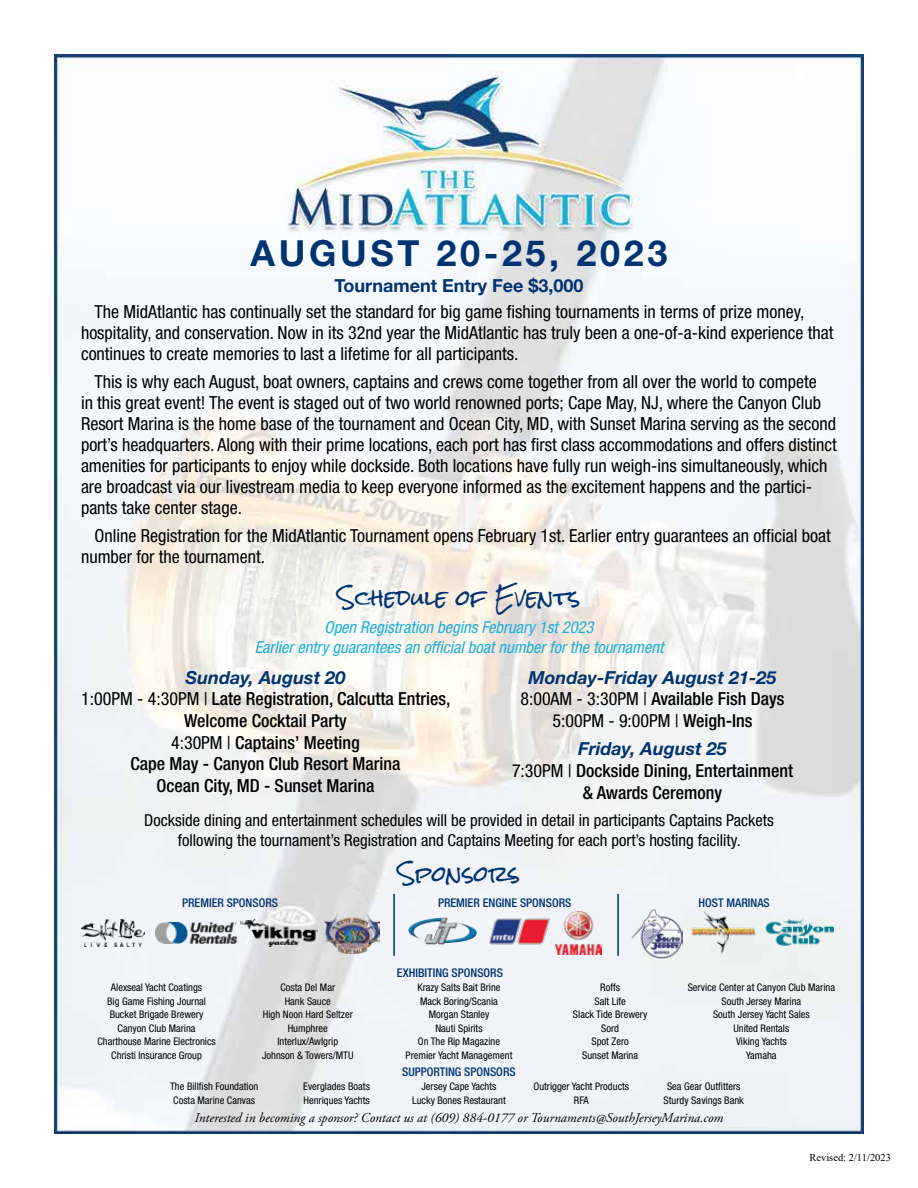
<style>
.page{position:relative;width:918px;height:1188px;background:#fff}
.page>*{position:absolute;margin:0;border:0;box-sizing:border-box;transform-origin:0 0}
.t1{font:700 36px "Helvetica Neue LT Std";letter-spacing:.1em;color:#003371}
.t2{font:21px "Rock Salt";color:#003371}
.t3{font:condensed 18px/21px "Helvetica Neue LT Std";color:#000}
.t4{font:500 condensed 18px/21.6px "Helvetica Neue LT Std";color:#000;text-align:center}
.t5{font:700 18px "Helvetica Neue LT Std";color:#003371}
.t6{font:condensed 16.5px/19.8px "Helvetica Neue LT Std";color:#000;text-align:center}
.t7{font:italic condensed 16.5px/19.8px "Helvetica Neue LT Std";color:#1dafd9;text-align:center}
.t8{font:italic 13.5px "Adobe Garamond Pro";color:#000}
.t9{font:500 condensed 12px "Helvetica Neue LT Std";color:#003371}
.t10{font:condensed 10.5px/13.5px "Helvetica Neue LT Std";color:#000;text-align:center}
.t11{font:10.5px "Times New Roman";color:#000}
.s1{font-weight:700;font-style:italic;font-stretch:normal;color:#003371}
.s2{font-weight:400}
.s3{font-weight:500}
</style>
<div class="page">
<img style="left:54px;top:54px;width:810px;height:1080px">
<hr style="left:617px;top:894px;width:2px;height:62px;background:#003371">
<hr style="left:393px;top:894px;width:2px;height:62px;background:#003371">
<img style="left:241px;top:919px;width:77px;height:28px">
<img style="left:488px;top:917px;width:64px;height:32px">
<img style="left:325px;top:913px;width:54px;height:40px">
<img style="left:156px;top:922px;width:81px;height:22px">
<img style="left:556px;top:912px;width:45px;height:43px">
<img style="left:763px;top:918px;width:74px;height:31px">
<img style="left:691px;top:910px;width:67px;height:47px">
<img style="left:631px;top:908px;width:52px;height:50px">
<img style="left:408px;top:918px;width:34px;height:25px">
<img style="left:81px;top:920px;width:64px;height:26px">
<h1 class="t1" style="left:251px;top:231px;width:418px">AUGUST 20-25, 2023</h1>
<p class="t5" style="left:334px;top:275px;width:251px">Tournament Entry Fee $3,000</p>
<p class="t3" style="left:81px;top:301px;width:754px;text-indent:14px">The MidAtlantic has continually set the standard for big game fishing tournaments in terms of prize money, hospitality, and conservation. Now in its 32nd year the MidAtlantic has truly been a one-of-a-kind experience that continues to create memories to last a lifetime for all participants.</p>
<p class="t3" style="left:81px;top:371px;width:757px;text-indent:14px">This is why each August, boat owners, captains and crews come together from all over the world to compete<br>in this great event! The event is staged out of two world renowned ports; Cape May, NJ, where the Canyon Club Resort Marina is the home base of the tournament and Ocean City, MD, with Sunset Marina serving as the second port’s headquarters. Along with their prime locations, each port has first class accommodations and offers distinct amenities for participants to enjoy while dockside. Both locations have fully run weigh-ins simultaneously, which are broadcast via our livestream media to keep everyone informed as the excitement happens and the partici&shy;pants take center stage.</p>
<p class="t3" style="left:81px;top:525px;width:751px;text-indent:14px">Online Registration for the MidAtlantic Tournament opens February 1st. Earlier entry guarantees an official boat number for the tournament.</p>
<p class="t2" style="left:337px;top:586px;width:245px">Schedule of Events</p>
<p class="t7" style="left:255px;top:618px;width:410px">Open Registration begins February 1st 2023<br>Earlier entry guarantees an official boat number for the tournament</p>
<p class="t4" style="left:81px;top:666px;width:371px"><span class="s1">Sunday, August 20<br></span><span class="s2">1:00PM - 4:30PM |</span> Late Registration, Calcutta Entries,<br>Welcome Cocktail Party<br><span class="s2">4:30PM |</span> Captains’ Meeting<br>Cape May - Canyon Club Resort Marina<br>Ocean City, MD - Sunset Marina</p>
<p class="t3" style="left:520px;top:667px;width:266px;line-height:21.6px;text-align:center"><span class="s1">Monday-Friday August 21-25<br></span>8:00AM - 3:30PM | <span class="s3">Available Fish Days<br></span>5:00PM - 9:00PM | <span class="s3">Weigh-Ins</span></p>
<p class="t4" style="left:512px;top:738px;width:282px"><span class="s1">Friday, August 25<br></span><span class="s2">7:30PM |</span> Dockside Dining, Entertainment &amp; Awards Ceremony</p>
<p class="t6" style="left:144px;top:811px;width:631px">Dockside dining and entertainment schedules will be provided in detail in participants Captains Packets following the tournament’s Registration and Captains Meeting for each port’s hosting facility.</p>
<p class="t2" style="left:398px;top:863px;width:124px">Sponsors</p>
<p class="t9" style="left:182px;top:896px;width:97px">PREMIER SPONSORS</p>
<p class="t9" style="left:438px;top:896px;width:135px">PREMIER ENGINE SPONSORS</p>
<p class="t9" style="left:397px;top:966px;width:108px">EXHIBITING SPONSORS</p>
<p class="t9" style="left:699px;top:896px;width:73px">HOST MARINAS</p>
<p class="t10" style="left:97px;top:981px;width:120px">Alexseal Yacht Coatings<br>Big Game Fishing Journal<br>Bucket Brigade Brewery<br>Canyon Club Marina<br>Charthouse Marine Electronics<br>Christi Insurance Group</p>
<p class="t10" style="left:262px;top:981px;width:93px">Costa Del Mar<br>Hank Sauce<br>High Noon Hard Seltzer<br>Humphree<br>Interlux/Awlgrip<br>Johnson &amp; Towers/MTU</p>
<p class="t10" style="left:406px;top:981px;width:108px">Krazy Salts Bait Brine<br>Mack Boring/Scania<br>Morgan Stanley<br>Nauti Spirits<br>On The Rip Magazine<br>Premier Yacht Management</p>
<p class="t10" style="left:573px;top:981px;width:76px">Roffs<br>Salt Life<br>Slack Tide Brewery<br>Sord<br>Spot Zero<br>Sunset Marina</p>
<p class="t10" style="left:688px;top:981px;width:149px">Service Center at Canyon Club Marina<br>South Jersey Marina<br>South Jersey Yacht Sales<br>United Rentals<br>Viking Yachts<br>Yamaha</p>
<p class="t10" style="left:170px;top:1080px;width:90px">The Billfish Foundation<br>Costa Marine Canvas</p>
<p class="t10" style="left:303px;top:1080px;width:68px;text-align:left">Everglades Boats<br>Henriques Yachts</p>
<p class="t10" style="left:412px;top:1080px;width:95px">Jersey Cape Yachts<br>Lucky Bones Restaurant</p>
<p class="t10" style="left:534px;top:1080px;width:97px">Outrigger Yacht Products<br>RFA</p>
<p class="t10" style="left:664px;top:1080px;width:82px">Sea Gear Outfitters<br>Sturdy Savings Bank</p>
<p class="t9" style="left:402px;top:1065px;width:115px">SUPPORTING SPONSORS</p>
<p class="t8" style="left:195px;top:1110px;width:530px">Interested in becoming a sponsor? Contact us at (609) 884-0177 or Tournaments@SouthJerseyMarina.com</p>
<p class="t11" style="left:809px;top:1150px;width:83px">Revised: 2/11/2023</p>
</div>
